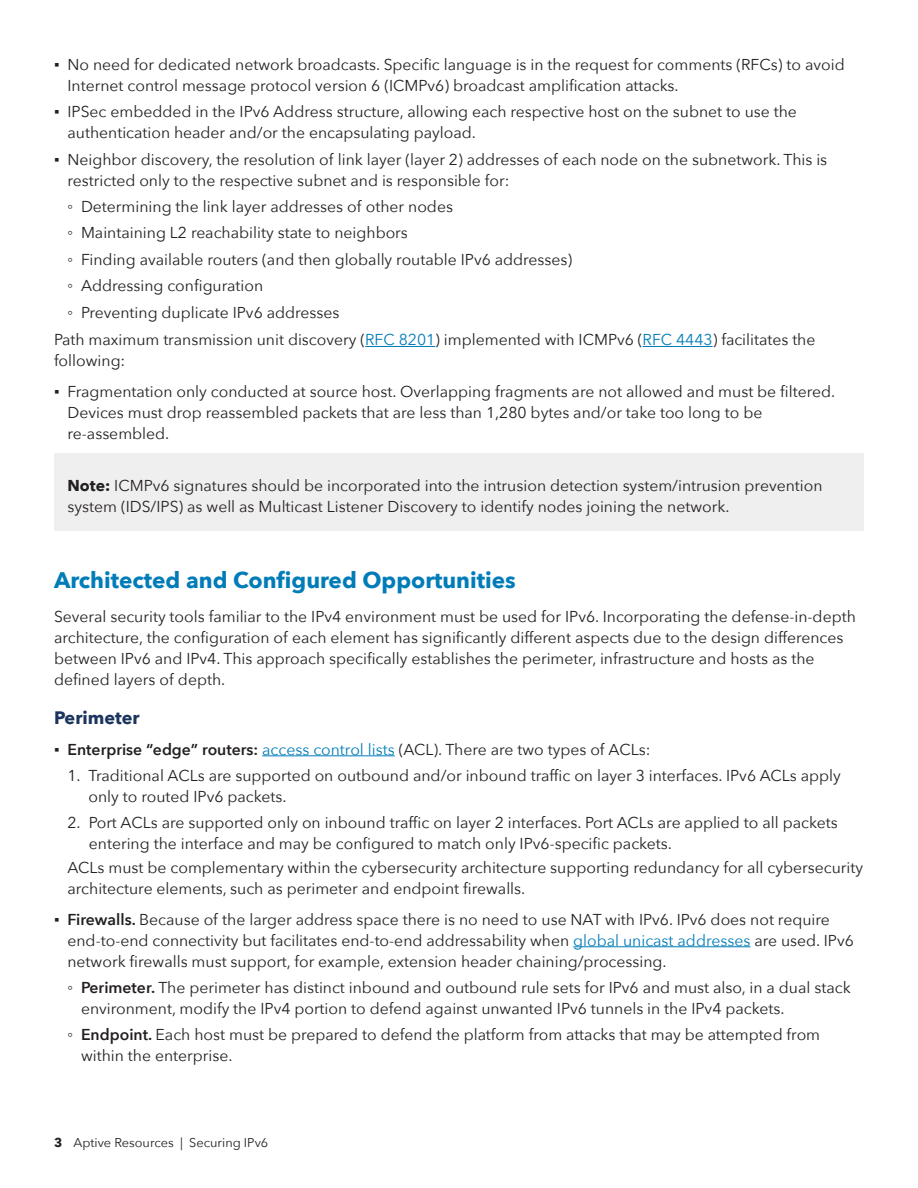
<style>
.page{position:relative;width:918px;height:1188px;background:#fff}
.page>*{position:absolute;margin:0;border:0;box-sizing:border-box;transform-origin:0 0}
.Headline{font:700 22.5px "Avenir Next";color:#007cb9}
.Sub1{font:700 18px "Avenir Next";color:#1b355e}
.P{font:15.75px/21px "Avenir Next";color:#231f20}
.t1{font:12.75px "Avenir Next";color:#231f20}
.s1{font-family:"Arial"}
.s2{color:#007cb9}
.s3{font-weight:700}
.s4{font-weight:600}
</style>
<div class="page">
<div style="left:54px;top:454px;width:810px;height:77px;background:#f0efef"></div>
<hr style="left:365px;top:346px;width:70px;height:1px;background:#007cb9">
<hr style="left:643px;top:346px;width:70px;height:1px;background:#007cb9">
<hr style="left:262px;top:755px;width:133px;height:1px;background:#007cb9">
<hr style="left:573px;top:946px;width:177px;height:1px;background:#007cb9">
<p class="P" style="left:68px;top:53px;width:779px;text-indent:-14px"><span class="s1">▪</span> No need for dedicated network broadcasts. Specific language is in the request for comments (RFCs) to avoid<br>Internet control message protocol version 6 (ICMPv6) broadcast amplification attacks.</p>
<p class="P" style="left:68px;top:100px;width:731px;text-indent:-14px"><span class="s1">▪</span> IPSec embedded in the IPv6 Address structure, allowing each respective host on the subnet to use the authentication header and/or the encapsulating payload.</p>
<p class="P" style="left:68px;top:148px;width:761px;text-indent:-14px"><span class="s1">▪</span> Neighbor discovery, the resolution of link layer (layer 2) addresses of each node on the subnetwork. This is restricted only to the respective subnet and is responsible for:</p>
<p class="P" style="left:68px;top:195px;width:387px"><span class="s1">◦</span> Determining the link layer addresses of other nodes</p>
<p class="P" style="left:68px;top:222px;width:342px"><span class="s1">◦</span> Maintaining L2 reachability state to neighbors</p>
<p class="P" style="left:68px;top:248px;width:506px"><span class="s1">◦</span> Finding available routers (and then globally routable IPv6 addresses)</p>
<p class="P" style="left:68px;top:274px;width:197px"><span class="s1">◦</span> Addressing configuration</p>
<p class="P" style="left:68px;top:301px;width:274px"><span class="s1">◦</span> Preventing duplicate IPv6 addresses</p>
<p class="P" style="left:54px;top:329px;width:763px">Path maximum transmission unit discovery (<span class="s2">RFC 8201</span>) implemented with ICMPv6 (<span class="s2">RFC 4443</span>) facilitates the following:</p>
<p class="P" style="left:68px;top:380px;width:769px;text-indent:-14px"><span class="s1">▪</span> Fragmentation only conducted at source host. Overlapping fragments are not allowed and must be filtered.<br>Devices must drop reassembled packets that are less than 1,280 bytes and/or take too long to be re-assembled.</p>
<p class="P" style="left:68px;top:475px;width:757px"><span class="s3">Note:</span> ICMPv6 signatures should be incorporated into the intrusion detection system/intrusion prevention system (IDS/IPS) as well as Multicast Listener Discovery to identify nodes joining the network.</p>
<p class="Headline" style="left:54px;top:560px;width:463px">Architected and Configured Opportunities</p>
<p class="P" style="left:54px;top:606px;width:803px">Several security tools familiar to the IPv4 environment must be used for IPv6. Incorporating the defense-in-depth architecture, the configuration of each element has significantly different aspects due to the design differences between IPv6 and IPv4. This approach specifically establishes the perimeter, infrastructure and hosts as the defined layers of depth.</p>
<p class="Sub1" style="left:54px;top:702px;width:87px">Perimeter</p>
<p class="P" style="left:54px;top:738px;width:598px"><span class="s1">▪</span> <span class="s4">Enterprise “edge” routers:</span> <span class="s2">access control lists</span> (ACL). There are two types of ACLs:</p>
<p class="P" style="left:88px;top:764px;width:754px;text-indent:-21px">1. Traditional ACLs are supported on outbound and/or inbound traffic on layer 3 interfaces. IPv6 ACLs apply only to routed IPv6 packets.</p>
<p class="P" style="left:89px;top:812px;width:750px;text-indent:-21px">2. Port ACLs are supported only on inbound traffic on layer 2 interfaces. Port ACLs are applied to all packets entering the interface and may be configured to match only IPv6-specific packets.</p>
<p class="P" style="left:68px;top:856px;width:797px">ACLs must be complementary within the cybersecurity architecture supporting redundancy for all cybersecurity architecture elements, such as perimeter and endpoint firewalls.</p>
<p class="P" style="left:68px;top:908px;width:788px;text-indent:-14px"><span class="s1">▪</span> <span class="s4">Firewalls.</span> Because of the larger address space there is no need to use NAT with IPv6. IPv6 does not require end-to-end connectivity but facilitates end-to-end addressability when <span class="s2">global unicast addresses</span> are used. IPv6 network firewalls must support, for example, extension header chaining/processing.</p>
<p class="P" style="left:81px;top:976px;width:771px;text-indent:-14px"><span class="s1">◦</span> <span class="s4">Perimeter.</span> The perimeter has distinct inbound and outbound rule sets for IPv6 and must also, in a dual stack environment, modify the IPv4 portion to defend against unwanted IPv6 tunnels in the IPv4 packets.</p>
<p class="P" style="left:81px;top:1024px;width:741px;text-indent:-14px"><span class="s1">◦</span> <span class="s4">Endpoint.</span> Each host must be prepared to defend the platform from attacks that may be attempted from within the enterprise.</p>
<p class="t1" style="left:54px;top:1132px;width:216px"><span class="s3">3</span> Aptive Resources | Securing IPv6</p>
</div>
